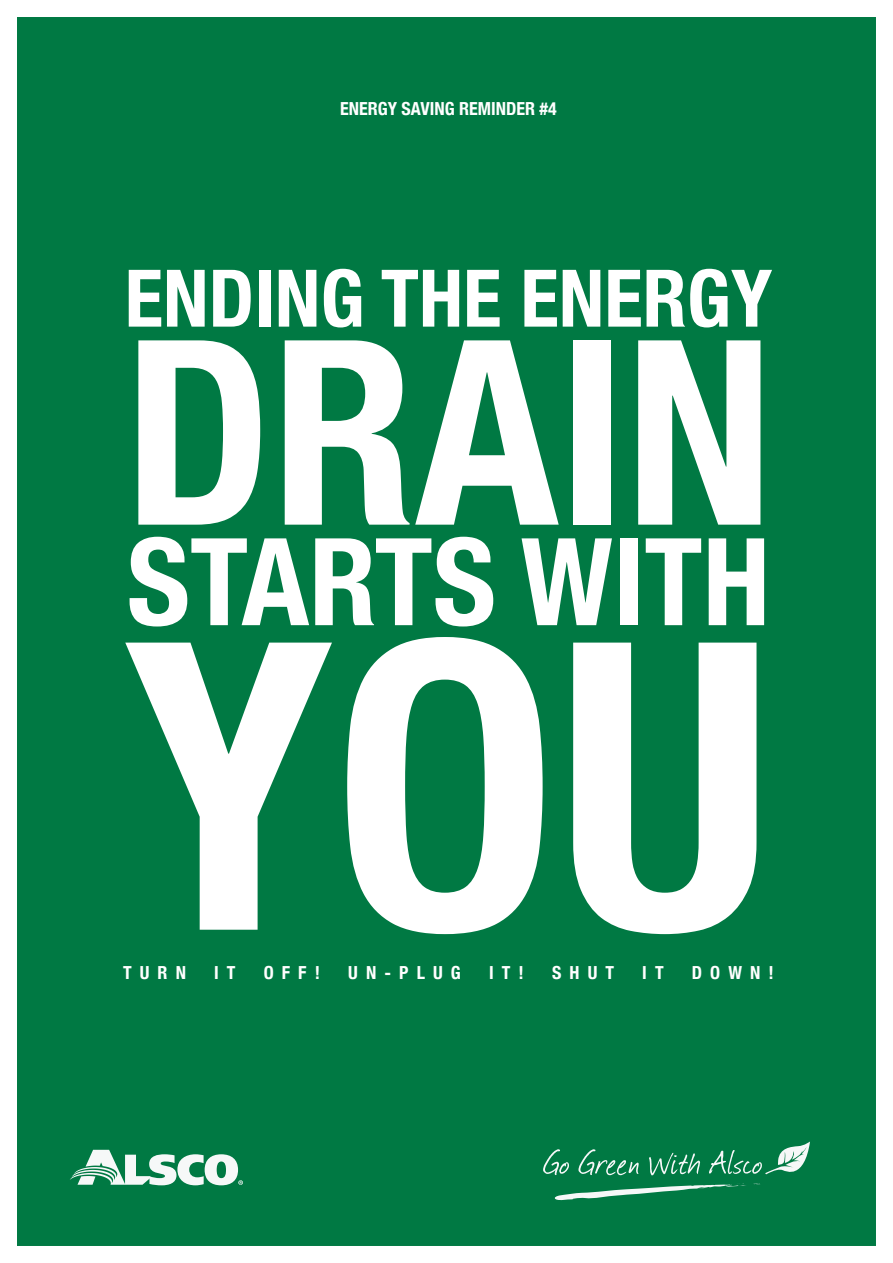
<style>
.page{position:relative;width:893px;height:1263px;background:#fff}
.page>*{position:absolute;margin:0;border:0;box-sizing:border-box;transform-origin:0 0}
.t1{font:700 condensed 402px "Helvetica Neue";color:#fff}
.t2{font:700 condensed 258px "Helvetica Neue";color:#fff}
.t3{font:700 condensed 121.5px "Helvetica Neue";color:#fff}
.t4{font:700 condensed 79.5px "Helvetica Neue";color:#fff}
.t5{font:700 condensed 18px "Helvetica Neue";color:#fff}
</style>
<div class="page">
<div style="left:17px;top:17px;width:859px;height:1229px;background:#007943"></div>
<svg style="left:543px;top:1141px;width:267px;height:60px;background:#228a5c"></svg>
<svg style="left:70px;top:1150px;width:173px;height:35px"></svg>
<p class="t5" style="left:340px;top:93px;width:218px">ENERGY SAVING REMINDER #4</p>
<h3 class="t4" style="left:125px;top:232px;width:649px">ENDING THE ENERGY</h3>
<h2 class="t2" style="left:124px;top:219px;width:651px">DRAIN</h2>
<h3 class="t3" style="left:127px;top:481px;width:645px">STARTS WITH</h3>
<h1 class="t1" style="left:124px;top:453px;width:650px">YOU</h1>
<p class="t5" style="left:123px;top:957px;width:65px">TURN</p>
<p class="t5" style="left:214px;top:957px;width:23px">I T</p>
<p class="t5" style="left:264px;top:957px;width:58px">OFF!</p>
<p class="t5" style="left:348px;top:957px;width:114px">UN-PLUG</p>
<p class="t5" style="left:489px;top:957px;width:36px">IT!</p>
<p class="t5" style="left:552px;top:957px;width:64px">SHUT</p>
<p class="t5" style="left:642px;top:957px;width:23px">I T</p>
<p class="t5" style="left:692px;top:957px;width:84px">DOWN!</p>
</div>
